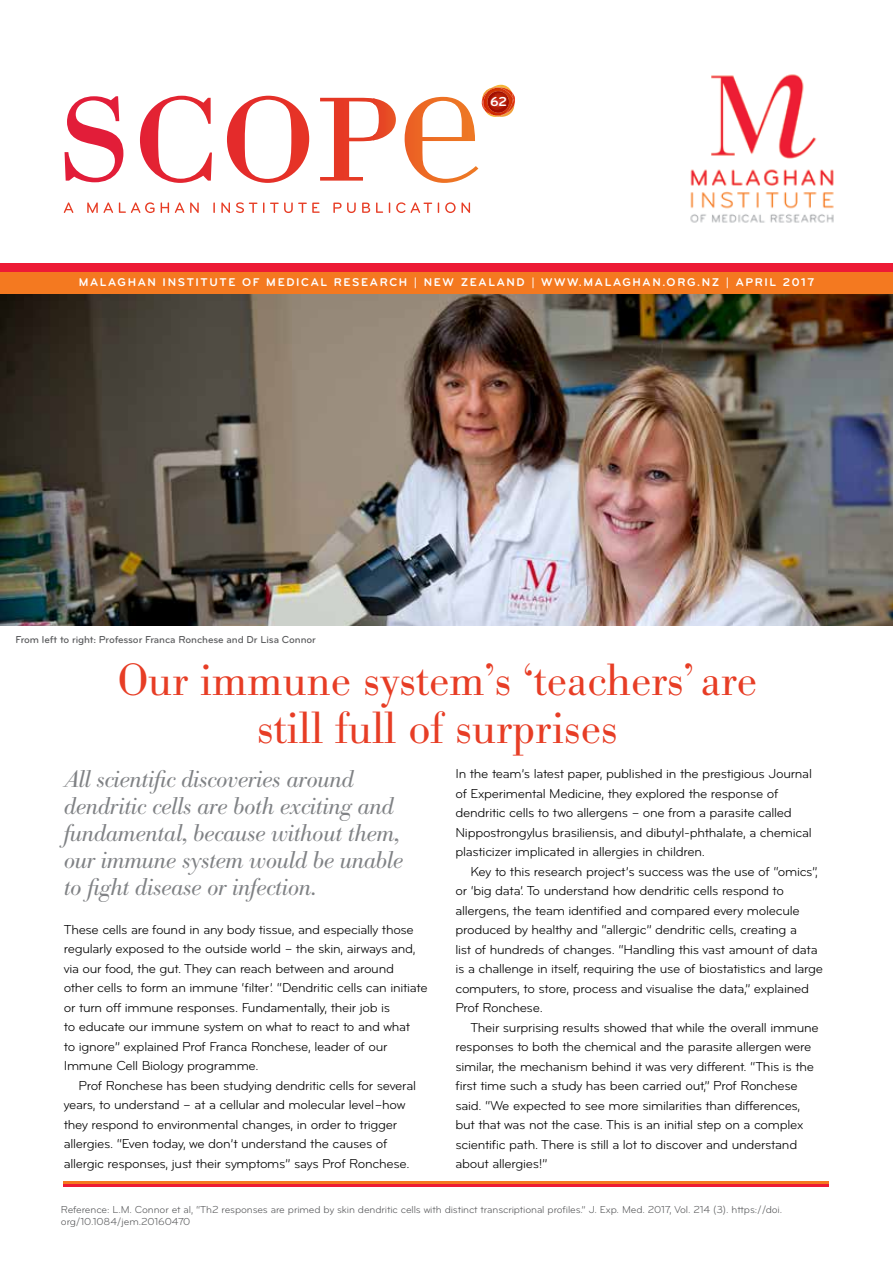
<style>
.page{position:relative;width:893px;height:1263px;background:#fff}
.page>*{position:absolute;margin:0;border:0;box-sizing:border-box;transform-origin:0 0}
.t1{font:300 44.4px/48.2px "Bodoni BE";color:#e73d25;text-align:center}
.t2{font:italic 300 24px/27px "Bodoni BE";letter-spacing:-.02em;color:#808285}
.t3{font:13.5px/19.5px "Bryant Pro";letter-spacing:-.02em;color:#000}
.t4{font:13.5px "Bryant Pro Bold Alternate";color:#fff}
.t5{font:700 11.7px "Bryant Pro";letter-spacing:.14em;color:#fff}
.t6{font:10.5px/12px "Bryant Pro";letter-spacing:-.01em;color:#58595b}
.t7{font:500 10.5px "Bryant Pro";letter-spacing:-.01em;color:#58595b}
</style>
<div class="page">
<img style="left:0;top:294px;width:893px;height:331px">
<div style="left:0;top:264px;width:893px;height:8px;background:#ed1b35"></div>
<div style="left:0;top:272px;width:893px;height:21px;background:#f47920"></div>
<svg style="left:64px;top:202px;width:9px;height:11px"></svg>
<svg style="left:87px;top:202px;width:26px;height:11px"></svg>
<svg style="left:119px;top:202px;width:36px;height:11px"></svg>
<svg style="left:161px;top:202px;width:8px;height:11px"></svg>
<svg style="left:175px;top:202px;width:9px;height:11px"></svg>
<svg style="left:190px;top:202px;width:9px;height:11px"></svg>
<svg style="left:213px;top:202px;width:2px;height:11px"></svg>
<svg style="left:221px;top:202px;width:9px;height:11px"></svg>
<svg style="left:236px;top:202px;width:21px;height:11px"></svg>
<svg style="left:270px;top:202px;width:50px;height:11px"></svg>
<svg style="left:333px;top:202px;width:23px;height:11px"></svg>
<svg style="left:362px;top:203px;width:8px;height:10px"></svg>
<svg style="left:376px;top:202px;width:7px;height:11px"></svg>
<svg style="left:396px;top:202px;width:9px;height:11px"></svg>
<svg style="left:411px;top:202px;width:21px;height:11px"></svg>
<svg style="left:445px;top:202px;width:25px;height:11px"></svg>
<img style="left:493px;top:85px;width:15px;height:2px">
<svg style="left:65px;top:87px;width:439px;height:96px"></svg>
<img style="left:482px;top:91px;width:32px;height:23px">
<img style="left:483px;top:88px;width:30px;height:27px">
<img style="left:488px;top:91px;width:21px;height:22px">
<hr style="left:64px;top:1184px;width:765px;height:2px;background:#ed1b35">
<hr style="left:64px;top:1181px;width:765px;height:3px;background:#f47920">
<img style="left:690px;top:74px;width:144px;height:149px">
<p class="t4" style="left:490px;top:93px;width:18px">62</p>
<p class="t5" style="left:79px;top:275px;width:737px">MALAGHAN INSTITUTE OF MEDICAL RESEARCH | NEW ZEALAND | WWW.MALAGHAN.ORG.NZ | APRIL 2017</p>
<p class="t7" style="left:16px;top:633px;width:302px">From left to right: Professor Franca Ronchese and Dr Lisa Connor</p>
<h1 class="t1" style="left:118px;top:657px;width:641px">Our immune system’s ‘teachers’ are still full of surprises</h1>
<h2 class="t2" style="left:64px;top:765px;width:341px">All scientific discoveries around dendritic cells are both exciting and fundamental, because without them, our immune system would be unable to fight disease or infection.</h2>
<p class="t3" style="left:64px;top:919px;width:365px">These cells are found in any body tissue, and especially those regularly exposed to the outside world – the skin, airways and, via our food, the gut. They can reach between and around<br>other cells to form an immune ‘filter’. “Dendritic cells can initiate or turn off immune responses. Fundamentally, their job is<br>to educate our immune system on what to react to and what<br>to ignore” explained Prof Franca Ronchese, leader of our Immune Cell Biology programme.</p>
<p class="t3" style="left:64px;top:1075px;width:354px;text-indent:15px">Prof Ronchese has been studying dendritic cells for several years, to understand – at a cellular and molecular level–how they respond to environmental changes, in order to trigger allergies. “Even today, we don’t understand the causes of allergic responses, just their symptoms” says Prof Ronchese.</p>
<p class="t3" style="left:455px;top:764px;width:358px">In the team’s latest paper, published in the prestigious Journal of Experimental Medicine, they explored the response of dendritic cells to two allergens – one from a parasite called Nippostrongylus brasiliensis, and dibutyl-phthalate, a chemical plasticizer implicated in allergies in children.</p>
<p class="t3" style="left:455px;top:862px;width:369px;text-indent:15px">Key to this research project’s success was the use of “omics”, or ‘big data’. To understand how dendritic cells respond to allergens, the team identified and compared every molecule produced by healthy and “allergic” dendritic cells, creating a<br>list of hundreds of changes. “Handling this vast amount of data is a challenge in itself, requiring the use of biostatistics and large computers, to store, process and visualise the data,” explained Prof Ronchese.</p>
<p class="t3" style="left:455px;top:1018px;width:365px;text-indent:15px">Their surprising results showed that while the overall immune responses to both the chemical and the parasite allergen were similar, the mechanism behind it was very different. “This is the first time such a study has been carried out,” Prof Ronchese said. “We expected to see more similarities than differences, but that was not the case. This is an initial step on a complex scientific path. There is still a lot to discover and understand about allergies!”</p>
<p class="t6" style="left:61px;top:1203px;width:723px">Reference: L.M. Connor et al, “Th2 responses are primed by skin dendritic cells with distinct transcriptional profiles.” J. Exp. Med. 2017, Vol. 214 (3). https://doi. org/10.1084/jem.20160470</p>
</div>
